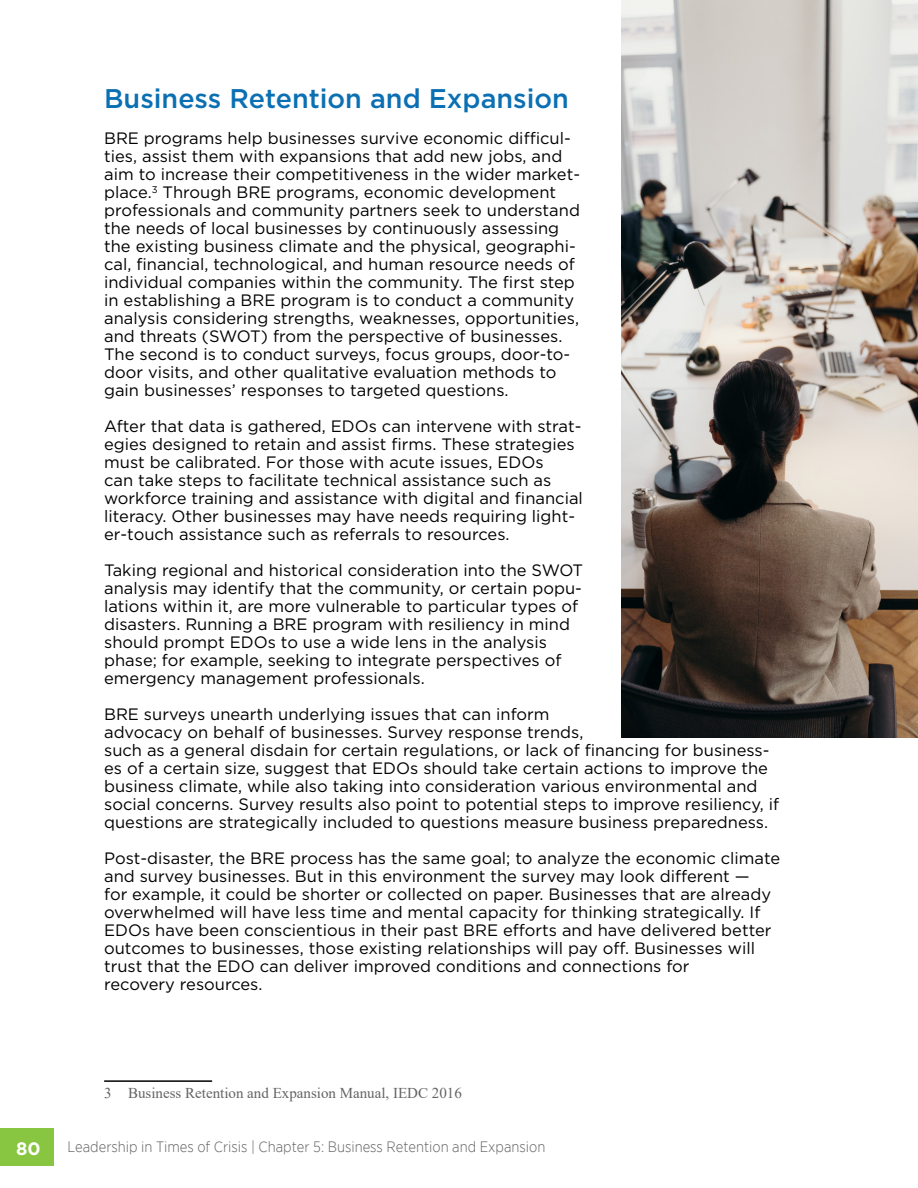
<style>
.page{position:relative;width:918px;height:1188px;background:#fff}
.page>*{position:absolute;margin:0;border:0;box-sizing:border-box;transform-origin:0 0}
.t1{font:500 27px "Gotham";color:#0a70b3}
.t2{font:700 18px "Gotham";color:#fff}
.t3{font:16.5px/18px "Gotham";color:#000}
.t4{font:300 15px "Gotham Narrow";color:#646464}
.t5{font:15px "Times New Roman";color:#646464}
</style>
<div class="page">
<div style="left:0;top:1129px;width:54px;height:37px;background:#88c540"></div>
<hr style="left:104px;top:1080px;width:108px;height:2px;background:#000">
<img style="left:621px;top:0;width:297px;height:737px">
<h1 class="t1" style="left:104px;top:81px;width:466px">Business Retention and Expansion</h1>
<p class="t3" style="left:104px;top:129px;width:477px">BRE programs help businesses survive economic difficul&shy;ties, assist them with expansions that add new jobs, and aim to increase their competitiveness in the wider market&shy;place.<sup>3</sup> Through BRE programs, economic development professionals and community partners seek to understand the needs of local businesses by continuously assessing the existing business climate and the physical, geographi&shy;cal, financial, technological, and human resource needs of individual companies within the community. The first step in establishing a BRE program is to conduct a community analysis considering strengths, weaknesses, opportunities, and threats (SWOT) from the perspective of businesses.<br>The second is to conduct surveys, focus groups, door-to&shy;door visits, and other qualitative evaluation methods to gain businesses’ responses to targeted questions.</p>
<p class="t3" style="left:104px;top:417px;width:480px">After that data is gathered, EDOs can intervene with strat&shy;egies designed to retain and assist firms. These strategies must be calibrated. For those with acute issues, EDOs<br>can take steps to facilitate technical assistance such as workforce training and assistance with digital and financial literacy. Other businesses may have needs requiring light&shy;er-touch assistance such as referrals to resources.</p>
<p class="t3" style="left:104px;top:561px;width:481px">Taking regional and historical consideration into the SWOT analysis may identify that the community, or certain popu&shy;lations within it, are more vulnerable to particular types of disasters. Running a BRE program with resiliency in mind should prompt EDOs to use a wide lens in the analysis phase; for example, seeking to integrate perspectives of emergency management professionals.</p>
<p class="t3" style="left:104px;top:705px;width:677px">BRE surveys unearth underlying issues that can inform<br>advocacy on behalf of businesses. Survey response trends,<br>such as a general disdain for certain regulations, or lack of financing for business&shy;es of a certain size, suggest that EDOs should take certain actions to improve the business climate, while also taking into consideration various environmental and social concerns. Survey results also point to potential steps to improve resiliency, if questions are strategically included to questions measure business preparedness.</p>
<p class="t3" style="left:104px;top:849px;width:678px">Post-disaster, the BRE process has the same goal; to analyze the economic climate and survey businesses. But in this environment the survey may look different —<br>for example, it could be shorter or collected on paper. Businesses that are already overwhelmed will have less time and mental capacity for thinking strategically. If EDOs have been conscientious in their past BRE efforts and have delivered better outcomes to businesses, those existing relationships will pay off. Businesses will trust that the EDO can deliver improved conditions and connections for<br>recovery resources.</p>
<p class="t5" style="left:104px;top:1082px;width:359px">3 Business Retention and Expansion Manual, IEDC 2016</p>
<p class="t2" style="left:16px;top:1136px;width:26px">80</p>
<p class="t4" style="left:68px;top:1138px;width:479px">Leadership in Times of Crisis | Chapter 5: Business Retention and Expansion</p>
</div>
